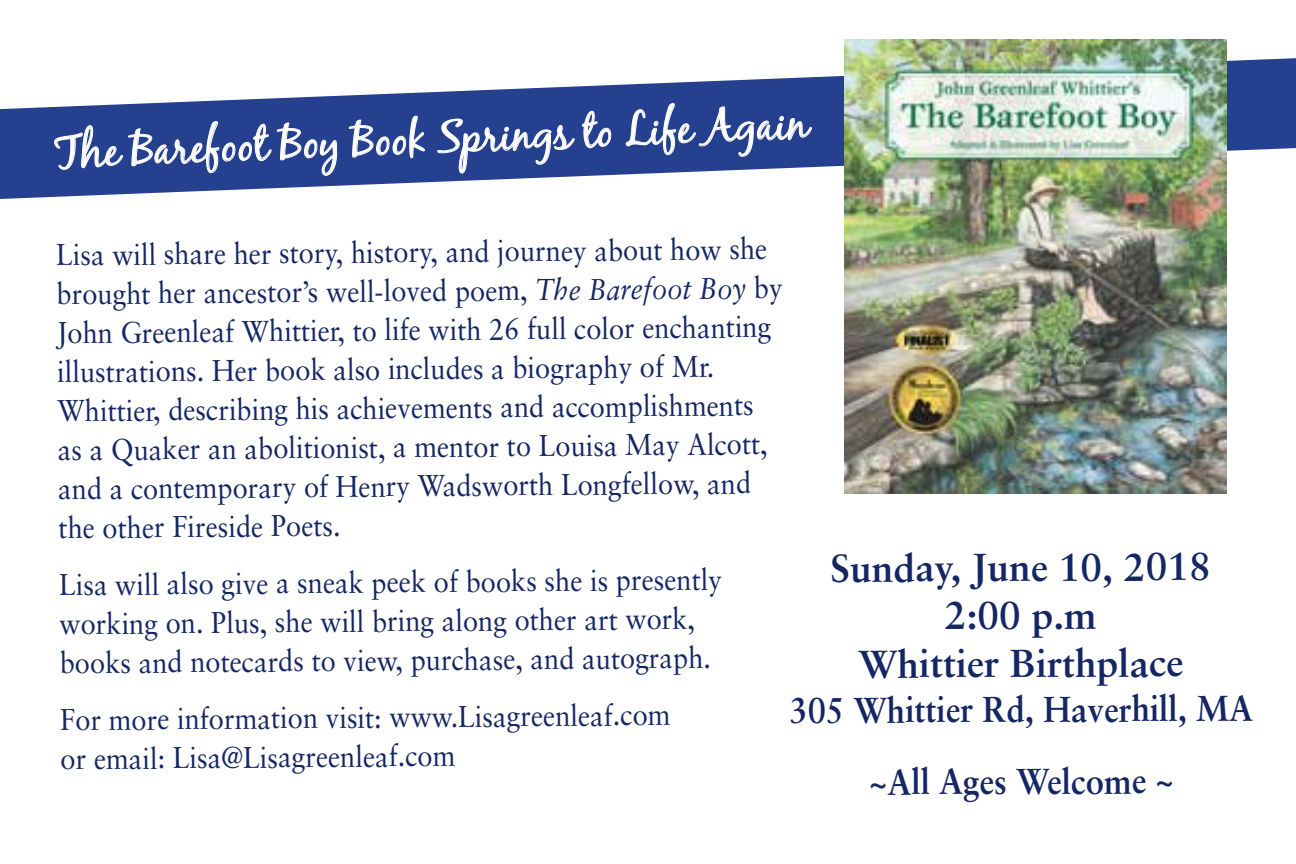
<style>
.page{position:relative;width:1296px;height:864px;background:#fff}
.page>*{position:absolute;margin:0;border:0;box-sizing:border-box;transform-origin:0 0}
.t1{font:45px "Black Jack";color:#fff}
.t2{font:700 39px/48px "Sabon";letter-spacing:-.005em;color:#152664;text-align:center}
.t3{font:700 36px/72px "Sabon";letter-spacing:-.005em;color:#152664;text-align:center;scale:.92 1}
.t4{font:30px/39.3px "Sabon";letter-spacing:-.01em;color:#152664;scale:.91 1}
.s1{font-style:italic}
</style>
<div class="page">
<svg style="left:0;top:58px;width:1296px;height:141px"></svg>
<svg style="left:54px;top:120px;width:283px;height:56px;background:#3f579c"></svg>
<svg style="left:349px;top:115px;width:76px;height:50px;background:#41599d"></svg>
<svg style="left:437px;top:118px;width:138px;height:58px;background:#3d559b"></svg>
<svg style="left:582px;top:111px;width:29px;height:37px"></svg>
<svg style="left:626px;top:103px;width:186px;height:54px;background:#3d559b"></svg>
<img style="left:844px;top:40px;width:383px;height:454px">
<h1 class="t1" style="left:54px;top:124px;width:755px;rotate:-2deg">The Barefoot Boy Book Springs to Life Again</h1>
<p class="t4" style="left:56px;top:232px;width:800px">Lisa will share her story, history, and journey about how she brought her ancestor’s well-loved poem, <span class="s1">The Barefoot Boy</span> by John Greenleaf Whittier, to life with 26 full color enchanting illustrations. Her book also includes a biography of Mr.<br>Whittier, describing his achievements and accomplishments as a Quaker an abolitionist, a mentor to Louisa May Alcott, and a contemporary of Henry Wadsworth Longfellow, and the other Fireside Poets.</p>
<p class="t4" style="left:59px;top:562px;width:730px">Lisa will also give a sneak peek of books she is presently working on. Plus, she will bring along other art work, books and notecards to view, purchase, and autograph.</p>
<p class="t4" style="left:60px;top:697px;width:672px">For more information visit: www.Lisagreenleaf.com or email: Lisa@Lisagreenleaf.com</p>
<h2 class="t2" style="left:831px;top:543px;width:382px">Sunday, June 10, 2018<br>2:00 p.m<br>Whittier Birthplace</h2>
<p class="t3" style="left:789px;top:673px;width:506px">305 Whittier Rd, Haverhill, MA ~All Ages Welcome ~</p>
</div>
